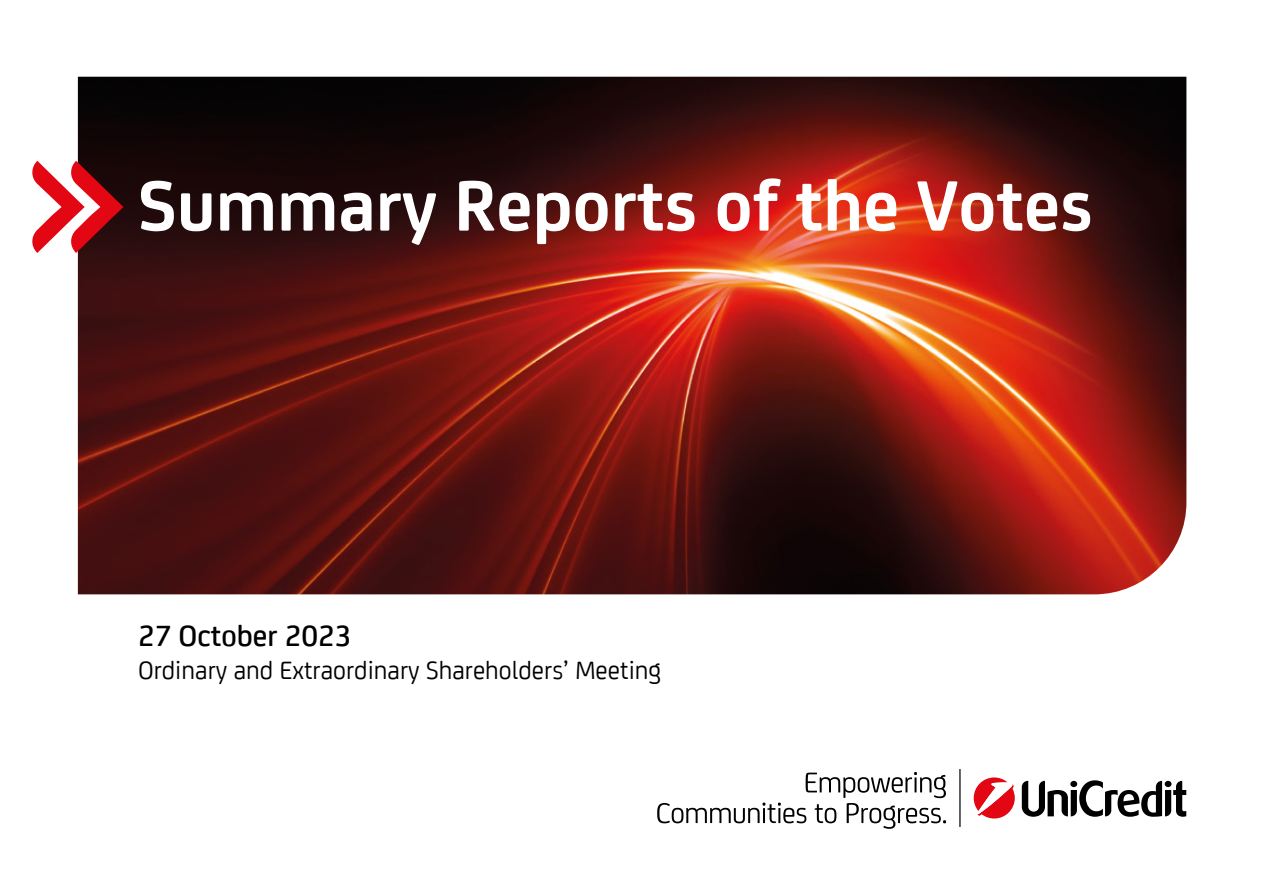
<style>
.page{position:relative;width:1263px;height:893px;background:#fff}
.page>*{position:absolute;margin:0;border:0;box-sizing:border-box;transform-origin:0 0}
.t1{font:700 76.05px "Uni Credit";color:#fff}
.t2{font:500 31.5px "Uni Credit";color:#000}
.t3{font:27px "Uni Credit";color:#000}
</style>
<div class="page">
<svg style="left:1022px;top:780px;width:164px;height:37px"></svg>
<svg style="left:974px;top:777px;width:41px;height:41px"></svg>
<svg style="left:657px;top:772px;width:289px;height:57px"></svg>
<hr style="left:959px;top:769px;width:1px;height:58px;background:#000">
<img style="left:78px;top:77px;width:1108px;height:517px">
<svg style="left:32px;top:161px;width:91px;height:92px"></svg>
<h1 class="t1" style="left:138px;top:148px;width:956px">Summary Reports of the Votes</h1>
<p class="t2" style="left:138px;top:613px;width:215px">27 October 2023</p>
<p class="t3" style="left:138px;top:651px;width:525px">Ordinary and Extraordinary Shareholders’ Meeting</p>
</div>
